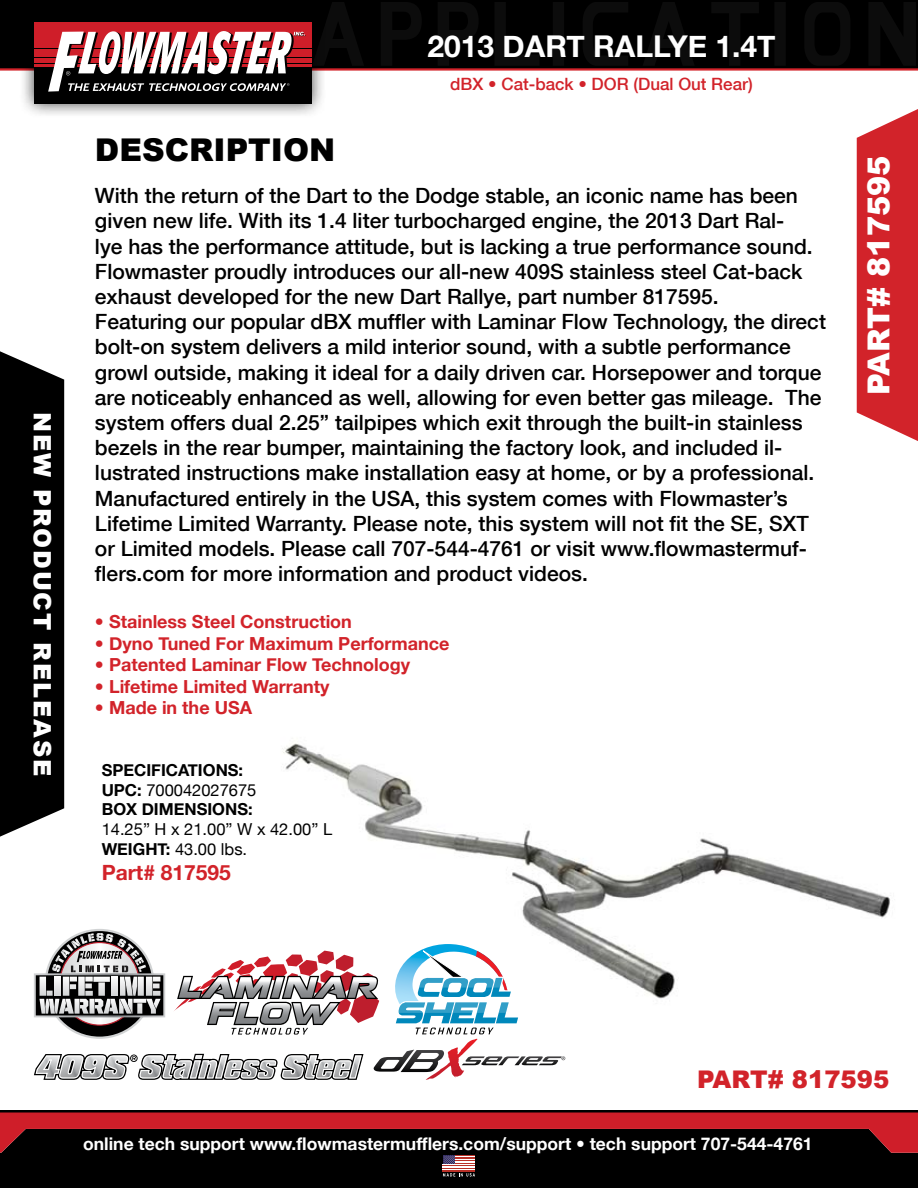
<style>
.page{position:relative;width:918px;height:1188px;background:#fff}
.page>*{position:absolute;margin:0;border:0;box-sizing:border-box;transform-origin:0 0}
.t1{font:900 31.35px "Arial";color:#000}
.t2{font:900 30.3px "Arial";color:#fff}
.t3{font:700 30px "Helvetica Neue";color:#fff}
.t4{font:900 24.3px "Arial";color:#d2232a}
.t5{font:900 24px "Arial";letter-spacing:.08em;color:#fff}
.t6{font:500 21px/25.2px "Helvetica Neue";color:#000}
.t7{font:700 21px "Helvetica Neue";color:#d2232a}
.t8{font:700 18px "Helvetica Neue";color:#d2232a}
.t9{font:700 17.55px "Helvetica Neue";color:#fff}
.t10{font:500 16.95px "Helvetica Neue";color:#d2232a}
.t11{font:700 16.5px/19.8px "Helvetica Neue";color:#000}
.t12{font:16.5px/19.8px "Helvetica Neue";color:#000}
.s1{font-weight:400}
.s2{font-weight:700}
</style>
<div class="page">
<img style="left:282px;top:743px;width:608px;height:316px">
<div style="left:0;top:1164px;width:918px;height:24px;background:#000"></div>
<hr style="left:0;top:1110px;width:918px;height:3px;background:#000">
<hr style="left:443px;top:1164px;width:32px;height:2px;background:#fff">
<hr style="left:443px;top:1166px;width:32px;height:1px;background:#b93027">
<hr style="left:443px;top:1167px;width:32px;height:1px;background:#fff">
<hr style="left:443px;top:1168px;width:32px;height:1px;background:#b93027">
<hr style="left:443px;top:1169px;width:32px;height:2px;background:#fff">
<hr style="left:443px;top:1171px;width:32px;height:1px;background:#b93027">
<svg style="left:0;top:1113px;width:918px;height:51px;background:#470b0e"></svg>
<svg style="left:443px;top:1173px;width:32px;height:4px"></svg>
<div style="left:0;top:0;width:918px;height:69px;background:#000"></div>
<hr style="left:0;top:68px;width:918px;height:3px;background:#d2232a">
<svg style="left:34px;top:929px;width:531px;height:151px"></svg>
<svg style="left:327px;top:2px;width:589px;height:63px"></svg>
<div style="left:326px;top:39px;width:22px;height:8px;background:#0c0c0c"></div>
<div style="left:656px;top:39px;width:22px;height:8px;background:#0c0c0c"></div>
<div style="left:19px;top:7px;width:308px;height:112px;background:#000;opacity:.75"></div>
<div style="left:34px;top:67px;width:278px;height:37px;background:#000"></div>
<hr style="left:34px;top:57px;width:278px;height:1px;background:#000">
<hr style="left:34px;top:63px;width:278px;height:1px;background:#000">
<hr style="left:34px;top:48px;width:278px;height:2px;background:#000">
<hr style="left:34px;top:64px;width:278px;height:3px;background:#cf1e29">
<div style="left:34px;top:22px;width:278px;height:26px;background:#cf1e29"></div>
<div style="left:34px;top:58px;width:278px;height:5px;background:#cf1e29"></div>
<div style="left:34px;top:50px;width:278px;height:7px;background:#cf1e29"></div>
<svg style="left:48px;top:31px;width:257px;height:61px"></svg>
<div style="left:0;top:351px;width:64px;height:486px;background:#000"></div>
<svg style="left:857px;top:109px;width:61px;height:332px;background:#d5353c"></svg>
<p class="t5" style="left:60px;top:412px;width:366px;rotate:90deg">NEW PRODUCT RELEASE</p>
<h3 class="t3" style="left:428px;top:28px;width:349px">2013 DART RALLYE 1.4T</h3>
<h1 class="t1" style="left:95px;top:127px;width:242px">DESCRIPTION</h1>
<p class="t10" style="left:450px;top:74px;width:304px">dBX • Cat-back • DOR (Dual Out Rear)</p>
<p class="t6" style="left:95px;top:183px;width:733px">With the return of the Dart to the Dodge stable, an iconic name has been given new life. With its 1.4 liter turbocharged engine, the 2013 Dart Ral-<br>lye has the performance attitude, but is lacking a true performance sound.<br>Flowmaster proudly introduces our all-new 409S stainless steel Cat-back exhaust developed for the new Dart Rallye, part number 817595.<br>Featuring our popular dBX muffler with Laminar Flow Technology, the direct bolt-on system delivers a mild interior sound, with a subtle performance growl outside, making it ideal for a daily driven car. Horsepower and torque are noticeably enhanced as well, allowing for even better gas mileage. The system offers dual 2.25” tailpipes which exit through the built-in stainless bezels in the rear bumper, maintaining the factory look, and included il&shy;lustrated instructions make installation easy at home, or by a professional.<br>Manufactured entirely in the USA, this system comes with Flowmaster’s Lifetime Limited Warranty. Please note, this system will not fit the SE, SXT or Limited models. Please call 707-544-4761 or visit www.flowmastermuf&shy;flers.com for more information and product videos.</p>
<p class="t8" style="left:95px;top:610px;width:259px">• Stainless Steel Construction</p>
<p class="t8" style="left:95px;top:632px;width:356px">• Dyno Tuned For Maximum Performance</p>
<p class="t8" style="left:95px;top:654px;width:317px">• Patented Laminar Flow Technology</p>
<p class="t8" style="left:95px;top:675px;width:236px">• Lifetime Limited Warranty</p>
<p class="t8" style="left:95px;top:697px;width:159px">• Made in the USA</p>
<p class="t11" style="left:102px;top:760px;width:156px">SPECIFICATIONS:<br>UPC: <span class="s1">700042027675<br></span>BOX DIMENSIONS:</p>
<p class="t12" style="left:102px;top:819px;width:232px">14.25” H x 21.00” W x 42.00” L<br><span class="s2">WEIGHT:</span> 43.00 lbs.</p>
<p class="t7" style="left:102px;top:860px;width:131px">Part# 817595</p>
<h2 class="t2" style="left:857px;top:395px;width:241px;rotate:-90deg">PART# 817595</h2>
<p class="t4" style="left:697px;top:1061px;width:19px">PART</p>
<p class="t4" style="left:768px;top:1061px;width:123px"># 817595</p>
<p class="t9" style="left:83px;top:1133px;width:731px">online tech support www.flowmastermufflers.com/support • tech support 707-544-4761</p>
</div>
